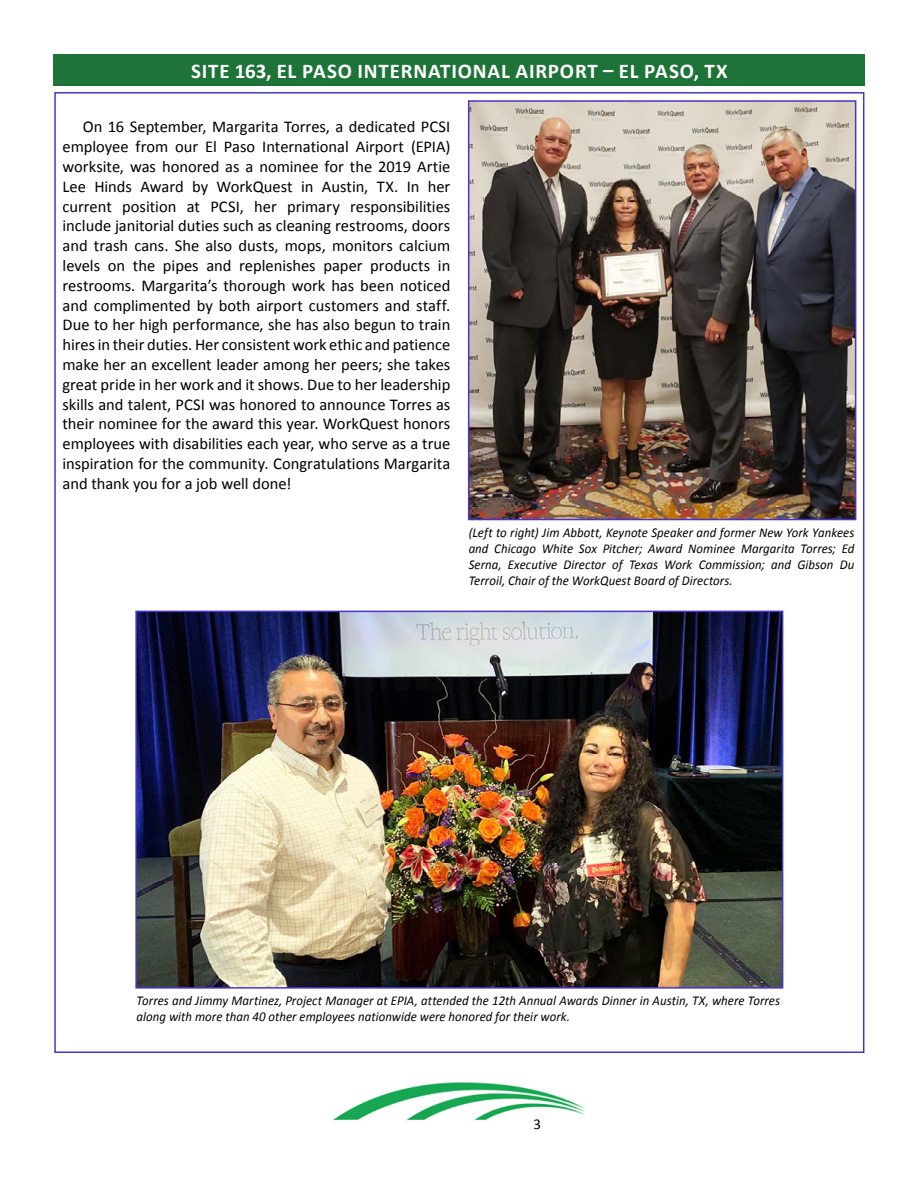
<style>
.page{position:relative;width:918px;height:1188px;background:#fff}
.page>*{position:absolute;margin:0;border:0;box-sizing:border-box;transform-origin:0 0}
.t1{font:700 21px "Calibri";letter-spacing:.035em;color:#fff}
.t2{font:16.5px/19.8px "Calibri";letter-spacing:-.005em;color:#000;text-align:justify}
.t3{font:15px "Calibri";color:#000}
.t4{font:italic 13.5px/16.2px "Calibri";letter-spacing:.005em;color:#000;text-align:justify;scale:.95 1}
</style>
<div class="page">
<img style="left:333px;top:1082px;width:252px;height:39px">
<div style="left:54px;top:54px;width:811px;height:32px;background:#1e7338"></div>
<img style="left:471px;top:103px;width:382px;height:414px">
<div style="left:468px;top:100px;width:388px;height:420px;border:2px solid #4735c7"></div>
<img style="left:138px;top:614px;width:642px;height:372px">
<div style="left:135px;top:611px;width:648px;height:378px;border:2px solid #4735c7"></div>
<p class="t1" style="left:191px;top:57px;width:136px">SITE 163, EL PASO</p>
<p class="t1" style="left:358px;top:57px;width:20px">INTERNATIONAL</p>
<p class="t1" style="left:516px;top:57px;width:26px">AIRPORT</p>
<p class="t1" style="left:603px;top:57px;width:126px">– EL PASO, TX</p>
<p class="t2" style="left:63px;top:117px;width:389px;text-indent:20px">On 16 September, Margarita Torres, a dedicated PCSI employee from our El Paso International Airport (EPIA) worksite, was honored as a nominee for the 2019 Artie Lee Hinds Award by WorkQuest in Austin, TX. In her current position at PCSI, her primary responsibilities include janitorial duties such as cleaning restrooms, doors and trash cans. She also dusts, mops, monitors calcium levels on the pipes and replenishes paper products in restrooms. Margarita’s thorough work has been noticed and complimented by both airport customers and staff.<br>Due to her high performance, she has also begun to train hires in their duties. Her consistent work ethic and patience make her an excellent leader among her peers; she takes great pride in her work and it shows. Due to her leadership skills and talent, PCSI was honored to announce Torres as their nominee for the award this year. WorkQuest honors employees with disabilities each year, who serve as a true inspiration for the community. Congratulations Margarita and thank you for a job well done!</p>
<p class="t4" style="left:469px;top:524px;width:408px">(Left to right) Jim Abbott, Keynote Speaker and former New York Yankees and Chicago White Sox Pitcher; Award Nominee Margarita Torres; Ed Serna, Executive Director of Texas Work Commission; and Gibson Du Terroil, Chair of the WorkQuest Board of Directors.</p>
<p class="t4" style="left:137px;top:992px;width:679px">Torres and Jimmy Martinez, Project Manager at EPIA, attended the 12th Annual Awards Dinner in Austin, TX, where Torres along with more than 40 other employees nationwide were honored for their work.</p>
<p class="t3" style="left:534px;top:1114px;width:9px">3</p>
</div>
